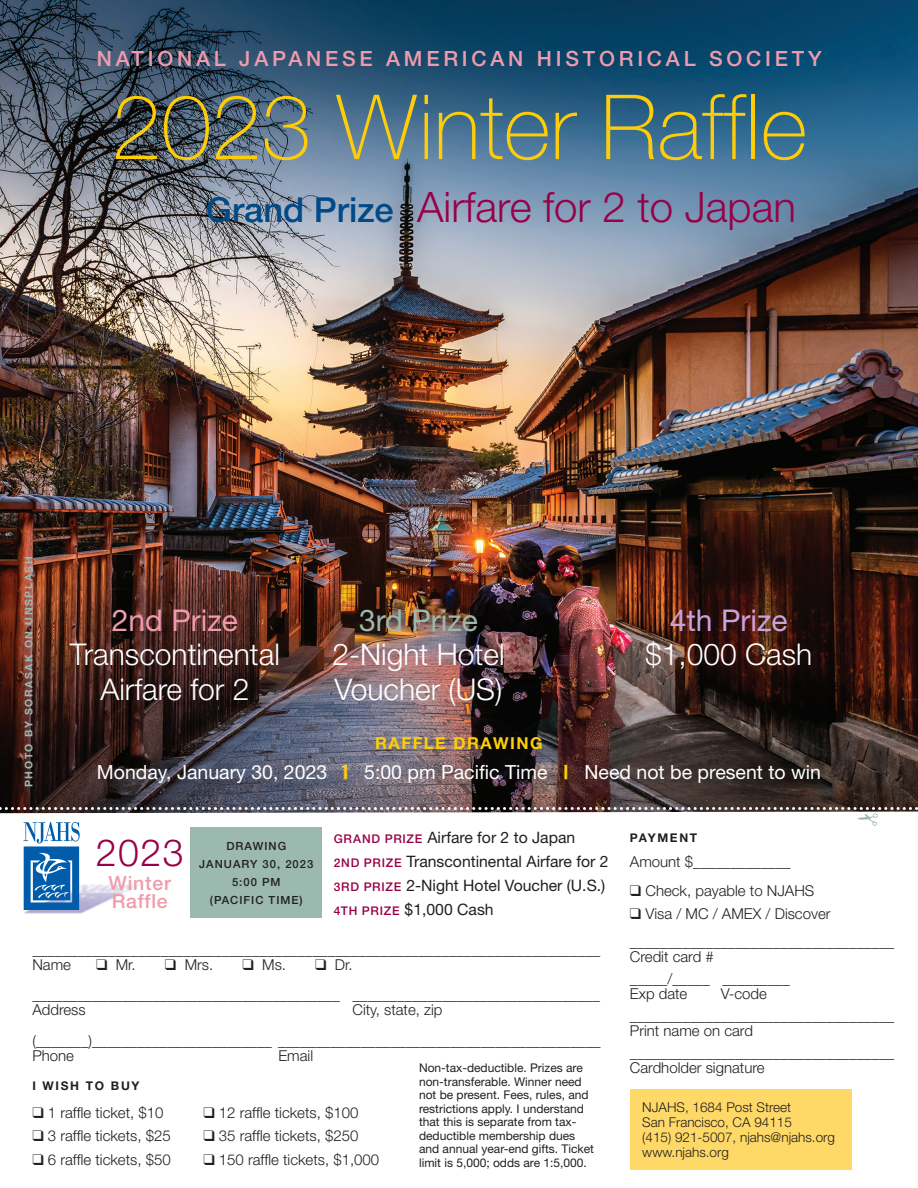
<style>
.page{position:relative;width:918px;height:1188px;background:#fff}
.page>*{position:absolute;margin:0;border:0;box-sizing:border-box;transform-origin:0 0}
.Flyer_Benefit_Raffle{font:100 90px "Helvetica Neue";color:#fecd08}
._1st_prize{font:300 42px "Helvetica Neue";color:#980047}
.t1{font:300 37.5px "Helvetica Neue";color:#980047}
._2nd_3rd_4th_prize{font:300 30px/34.5px "Helvetica Neue";color:#fff}
._2nd_3rd_4th_prize_c{font:30px "Helvetica Neue";color:#9bb9ae}
._2nd_3rd_4th_prize_c-2{font:30px "Helvetica Neue";color:#f09bad}
._2nd_3rd_4th_prize_c-3{font:30px "Helvetica Neue";color:#caa3dd}
.t2{font:500 21px "Helvetica Neue";letter-spacing:.18em;color:#f09bad}
.t3{font:19.5px "Helvetica Neue";color:#fff}
.t4{font:500 19.5px "Helvetica Neue";letter-spacing:.04em;color:#f09bad}
.t5{font:700 16.5px "Helvetica Neue";letter-spacing:.09em;color:#fecd08}
.Form_prize{font:15.75px "Helvetica Neue";color:#231f20}
.Form_text{font:300 15px "Helvetica Neue";color:#231f20}
.Form_text_line{font:300 15px "Helvetica Neue";color:#231f20}
.Contact_info{font:300 13.5px "Helvetica Neue";color:#231f20}
.Form_small_text{font:12px/13.5px "Helvetica Neue";color:#231f20}
.Subhead_form{font:700 12px "Helvetica Neue";letter-spacing:.14em;color:#231f20}
.t6{font:500 11.25px "Helvetica Neue";letter-spacing:.09em;color:#231f20}
.t7{font:700 10.5px "Helvetica Neue";letter-spacing:.15em;color:#9bb9ae}
.s1{font-weight:500;font-size:34.5px;color:#004a87}
.s2{font-weight:800;color:#fecd08}
.s3{font-weight:500;font-size:12px;color:#980047}
</style>
<div class="page">
<img style="left:0;top:0;width:918px;height:807px">
<img style="left:24px;top:910px;width:65px;height:4px">
<div style="left:630px;top:1089px;width:221px;height:81px;background:#fed967"></div>
<div style="left:191px;top:828px;width:131px;height:90px;background:#9bb9ae"></div>
<svg style="left:0;top:807px;width:918px;height:103px"></svg>
<p class="t2" style="left:97px;top:46px;width:726px">NATIONAL JAPANESE AMERICAN HISTORICAL SOCIETY</p>
<p class="Flyer_Benefit_Raffle" style="left:111px;top:76px;width:698px">2023 Winter Raffle</p>
<p class="_1st_prize" style="left:206px;top:181px;width:592px"><span class="s1">Grand Prize</span> Airfare for 2 to Japan</p>
<p class="t7" style="left:22px;top:787px;width:232px;rotate:-90deg">PHOTO BY SORASAK ON UNSPLASH</p>
<p class="_2nd_3rd_4th_prize_c-2" style="left:112px;top:602px;width:128px">2nd Prize</p>
<p class="_2nd_3rd_4th_prize" style="left:70px;top:637px;width:212px;text-align:center">Transcontinental<br>Airfare for 2</p>
<p class="_2nd_3rd_4th_prize_c" style="left:359px;top:602px;width:120px">3rd Prize</p>
<p class="_2nd_3rd_4th_prize" style="left:332px;top:637px;width:174px">2-Night Hotel<br>Voucher (US)</p>
<p class="_2nd_3rd_4th_prize_c-3" style="left:670px;top:602px;width:119px">4th Prize</p>
<p class="_2nd_3rd_4th_prize" style="left:645px;top:637px;width:169px">$1,000 Cash</p>
<p class="t5" style="left:375px;top:733px;width:169px">RAFFLE DRAWING</p>
<p class="t3" style="left:97px;top:760px;width:726px">Monday, January 30, 2023 <span class="s2">|</span> 5:00 pm Pacific Time <span class="s2">|</span> Need not be present to win</p>
<p class="t1" style="left:96px;top:829px;width:89px">2023</p>
<p class="t4" style="left:109px;top:872px;width:64px">Winter</p>
<p class="t4" style="left:112px;top:890px;width:57px">Raffle</p>
<p class="t6" style="left:226px;top:839px;width:61px">DRAWING</p>
<p class="t6" style="left:199px;top:857px;width:116px">JANUARY 30, 2023</p>
<p class="t6" style="left:232px;top:875px;width:50px">5:00 PM</p>
<p class="t6" style="left:210px;top:893px;width:94px">(PACIFIC TIME)</p>
<p class="Form_prize" style="left:334px;top:828px;width:243px"><span class="s3">GRAND PRIZE</span> Airfare for 2 to Japan</p>
<p class="Form_prize" style="left:334px;top:852px;width:276px"><span class="s3">2ND PRIZE</span> Transcontinental Airfare for 2</p>
<p class="Form_prize" style="left:334px;top:876px;width:273px"><span class="s3">3RD PRIZE</span> 2-Night Hotel Voucher (U.S.)</p>
<p class="Form_prize" style="left:334px;top:900px;width:161px"><span class="s3">4TH PRIZE</span> $1,000 Cash</p>
<p class="Form_text_line" style="left:32px;top:940px;width:570px">___________________________________________________________________________</p>
<p class="Form_text" style="left:32px;top:955px;width:40px">Name</p>
<p class="Form_text" style="left:96px;top:955px;width:41px">❑ Mr.</p>
<p class="Form_text" style="left:165px;top:955px;width:50px">❑ Mrs.</p>
<p class="Form_text" style="left:242px;top:955px;width:45px">❑ Ms.</p>
<p class="Form_text" style="left:315px;top:955px;width:39px">❑ Dr.</p>
<p class="Form_text" style="left:32px;top:986px;width:569px">_________________________________________ _________________________________</p>
<p class="Form_text" style="left:32px;top:1001px;width:55px">Address</p>
<p class="Form_text" style="left:352px;top:1001px;width:92px">City, state, zip</p>
<p class="Form_text" style="left:32px;top:1031px;width:570px">(_______)________________________ ___________________________________________</p>
<p class="Form_text" style="left:32px;top:1046px;width:43px">Phone</p>
<p class="Form_text" style="left:278px;top:1046px;width:36px">Email</p>
<p class="Subhead_form" style="left:32px;top:1079px;width:109px">I WISH TO BUY</p>
<p class="Form_text" style="left:32px;top:1103px;width:133px">❑ 1 raffle ticket, $10</p>
<p class="Form_text" style="left:203px;top:1103px;width:157px">❑ 12 raffle tickets, $100</p>
<p class="Form_text" style="left:32px;top:1127px;width:140px">❑ 3 raffle tickets, $25</p>
<p class="Form_text" style="left:203px;top:1127px;width:157px">❑ 35 raffle tickets, $250</p>
<p class="Form_text" style="left:32px;top:1151px;width:140px">❑ 6 raffle tickets, $50</p>
<p class="Form_text" style="left:203px;top:1151px;width:177px">❑ 150 raffle tickets, $1,000</p>
<p class="Form_small_text" style="left:419px;top:1061px;width:176px">Non-tax-deductible. Prizes are non-transferable. Winner need not be present. Fees, rules, and restrictions apply. I understand that this is separate from tax&shy;deductible membership dues and annual year-end gifts. Ticket limit is 5,000; odds are 1:5,000.</p>
<p class="Subhead_form" style="left:630px;top:831px;width:69px">PAYMENT</p>
<p class="Form_text" style="left:630px;top:853px;width:162px">Amount $_____________</p>
<p class="Form_text" style="left:630px;top:881px;width:186px">❑ Check, payable to NJAHS</p>
<p class="Form_text" style="left:630px;top:904px;width:202px">❑ Visa / MC / AMEX / Discover</p>
<p class="Form_text_line" style="left:630px;top:933px;width:266px">___________________________________</p>
<p class="Form_text" style="left:630px;top:948px;width:85px">Credit card #</p>
<p class="Form_text" style="left:630px;top:970px;width:162px">_____/_____ _________</p>
<p class="Form_text" style="left:630px;top:985px;width:59px">Exp date</p>
<p class="Form_text" style="left:721px;top:985px;width:48px">V-code</p>
<p class="Form_text_line" style="left:630px;top:1006px;width:266px">___________________________________</p>
<p class="Form_text" style="left:630px;top:1021px;width:125px">Print name on card</p>
<p class="Form_text_line" style="left:630px;top:1043px;width:266px">___________________________________</p>
<p class="Form_text" style="left:630px;top:1058px;width:136px">Cardholder signature</p>
<p class="Contact_info" style="left:642px;top:1099px;width:150px">NJAHS, 1684 Post Street</p>
<p class="Contact_info" style="left:642px;top:1114px;width:151px">San Francisco, CA 94115</p>
<p class="Contact_info" style="left:642px;top:1129px;width:194px">(415) 921-5007, njahs@njahs.org</p>
<p class="Contact_info" style="left:642px;top:1144px;width:88px">www.njahs.org</p>
</div>
